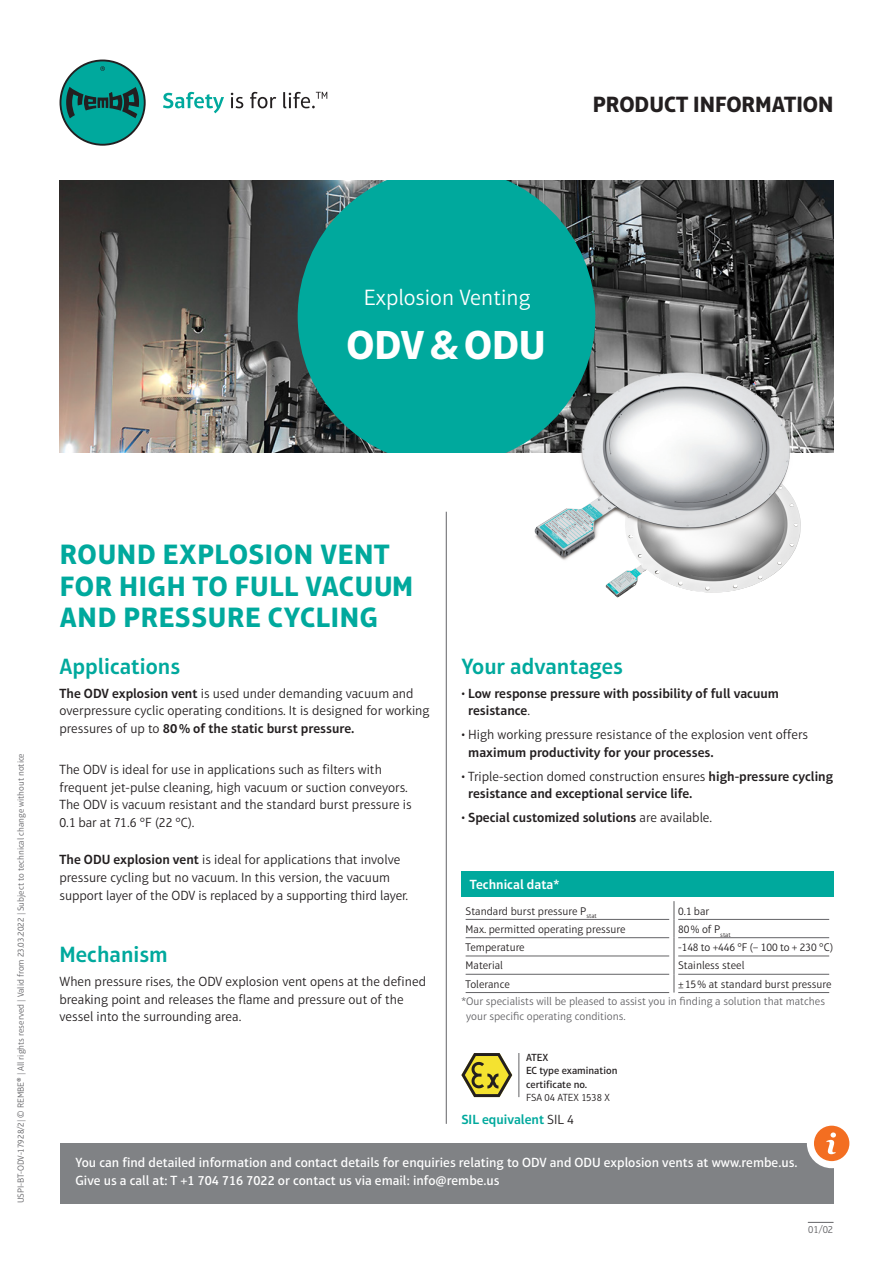
<style>
.page{position:relative;width:893px;height:1263px;background:#fff}
.page>*{position:absolute;margin:0;border:0;box-sizing:border-box;transform-origin:0 0}
.Einf__Abs{font:700 41.25px "Aptifer Sans LT Pro";color:#fff}
.Einf__Abs-2{font:700 28.5px/31.3px "Aptifer Sans LT Pro";letter-spacing:.025em;color:#00a99d}
.Einf__Abs-3{font:600 22.5px "Aptifer Sans LT Pro";color:#00a99d}
.t1{font:700 22.5px "Aptifer Sans LT Pro";color:#231f20}
.Einf__Abs-4{font:300 22.5px "Aptifer Sans LT Pro";color:#fff}
.Einf__Abs-5{font:300 13.5px/17.5px "Aptifer Sans LT Pro";color:#231f20}
.Einf__Abs-6{font:600 13.5px/17.5px "Aptifer Sans LT Pro";color:#231f20}
.Einf__Abs-7{font:500 13.5px/17.5px "Aptifer Sans LT Pro";color:#fff}
.Einf__Abs-8{font:600 13.5px "Aptifer Sans LT Pro";color:#00a99d}
.Einf__Abs-9{font:600 13.5px "Aptifer Sans LT Pro";color:#fff}
.t2{font:300 11.25px "Aptifer Sans LT Pro";color:#231f20}
.Einf__Abs-10{font:300 11.25px/14.7px "Aptifer Sans LT Pro";color:#636366}
.Einf__Abs-11{font:500 10.5px/13.5px "Aptifer Sans LT Pro";color:#231f20}
.Einf__Abs-12{font:300 10.5px "Aptifer Sans LT Pro";color:#231f20}
.Einf__Abs-13{font:300 10.5px "Aptifer Sans LT Pro";color:#636366}
.Einf__Abs-14{font:300 9px "Aptifer Sans LT Pro";color:#636366}
.s1{font-weight:700}
.s2{font-weight:600}
.s3{font-weight:300}
.s4{font-weight:300;color:#231f20}
</style>
<div class="page">
<img style="left:60px;top:180px;width:773px;height:272px">
<svg style="left:298px;top:180px;width:297px;height:272px;background:#099c92"></svg>
<div style="left:60px;top:1143px;width:773px;height:60px;background:#808285"></div>
<div style="left:807px;top:1118px;width:49px;height:50px;background:#fff;border-radius:50%"></div>
<svg style="left:814px;top:1126px;width:35px;height:35px"></svg>
<img style="left:605px;top:570px;width:174px;height:27px">
<img style="left:522px;top:359px;width:297px;height:211px">
<hr style="left:446px;top:512px;width:1px;height:612px;background:#636366">
<svg style="left:808px;top:1222px;width:25px;height:1px"></svg>
<hr style="left:519px;top:1053px;width:1px;height:44px;background:#636366">
<svg style="left:461px;top:1053px;width:51px;height:44px"></svg>
<div style="left:461px;top:871px;width:372px;height:26px;background:#00a99d"></div>
<svg style="left:673px;top:901px;width:1px;height:91px"></svg>
<hr style="left:466px;top:919px;width:203px;height:1px;background:#636366">
<hr style="left:678px;top:919px;width:151px;height:1px;background:#636366">
<hr style="left:466px;top:937px;width:203px;height:1px;background:#636366">
<hr style="left:678px;top:937px;width:151px;height:1px;background:#636366">
<hr style="left:466px;top:956px;width:203px;height:1px;background:#636366">
<hr style="left:678px;top:956px;width:151px;height:1px;background:#636366">
<hr style="left:466px;top:974px;width:203px;height:1px;background:#636366">
<hr style="left:678px;top:974px;width:151px;height:1px;background:#636366">
<hr style="left:466px;top:992px;width:203px;height:1px;background:#636366">
<hr style="left:678px;top:992px;width:151px;height:1px;background:#636366">
<svg style="left:163px;top:92px;width:61px;height:21px"></svg>
<svg style="left:231px;top:93px;width:12px;height:15px"></svg>
<svg style="left:250px;top:92px;width:26px;height:16px"></svg>
<svg style="left:283px;top:92px;width:44px;height:16px"></svg>
<svg style="left:60px;top:60px;width:86px;height:86px"></svg>
<p class="t1" style="left:593px;top:91px;width:242px">PRODUCT INFORMATION</p>
<p class="Einf__Abs-4" style="left:364px;top:285px;width:168px">Explosion Venting</p>
<p class="Einf__Abs" style="left:347px;top:320px;width:201px">ODV&amp;ODU</p>
<p class="Einf__Abs-14" style="left:16px;top:1203px;width:452px;rotate:-90deg">USPI-BT-ODV-17928/2| © REMBE<span class="s1">®</span> | All rights reserved | Valid from 23.03.2022 | Subject to technical change without notice</p>
<p class="Einf__Abs-2" style="left:60px;top:539px;width:355px">ROUND EXPLOSION VENT<br>FOR HIGH TO FULL VACUUM<br>AND PRESSURE CYCLING</p>
<p class="Einf__Abs-3" style="left:60px;top:653px;width:122px">Applications</p>
<p class="Einf__Abs-5" style="left:60px;top:684px;width:372px"><span class="s2">The ODV explosion vent</span> is used under demanding vacuum and overpressure cyclic operating conditions. It is designed for working pressures of up to <span class="s2">80% of the static burst pressure.</span></p>
<p class="Einf__Abs-5" style="left:60px;top:761px;width:354px">The ODV is ideal for use in applications such as filters with frequent jet-pulse cleaning, high vacuum or suction conveyors.<br>The ODV is vacuum resistant and the standard burst pressure is 0.1 bar at 71.6 °F (22 °C).</p>
<p class="Einf__Abs-5" style="left:60px;top:850px;width:350px;line-height:18px"><span class="s2">The ODU explosion vent</span> is ideal for applications that involve pressure cycling but no vacuum. In this version, the vacuum support layer of the ODV is replaced by a supporting third layer.</p>
<p class="Einf__Abs-3" style="left:60px;top:941px;width:110px">Mechanism</p>
<p class="Einf__Abs-5" style="left:60px;top:973px;width:368px">When pressure rises, the ODV explosion vent opens at the defined breaking point and releases the flame and pressure out of the vessel into the surrounding area.</p>
<p class="Einf__Abs-3" style="left:461px;top:653px;width:163px">Your advantages</p>
<p class="Einf__Abs-6" style="left:468px;top:684px;width:312px;text-indent:-7px"><span class="s3">•</span> Low response pressure with possibility of full vacuum resistance<span class="s3">.</span></p>
<p class="Einf__Abs-5" style="left:468px;top:726px;width:341px;text-indent:-7px">• High working pressure resistance of the explosion vent offers <span class="s2">maximum productivity for your processes.</span></p>
<p class="Einf__Abs-6" style="left:468px;top:767px;width:367px;text-indent:-7px"><span class="s3">• Triple-section domed construction ensures</span> high-pressure cycling resistance and exceptional service life.</p>
<p class="Einf__Abs-6" style="left:461px;top:809px;width:252px"><span class="s3">•</span> Special customized solutions <span class="s3">are available.</span></p>
<p class="Einf__Abs-9" style="left:470px;top:877px;width:91px">Technical data*</p>
<p class="t2" style="left:466px;top:904px;width:133px">Standard burst pressure P<sub>stat</sub></p>
<p class="t2" style="left:678px;top:904px;width:33px">0.1 bar</p>
<p class="t2" style="left:466px;top:923px;width:162px">Max. permitted operating pressure</p>
<p class="t2" style="left:678px;top:923px;width:54px">80% of P<sub>stat</sub></p>
<p class="t2" style="left:466px;top:941px;width:61px">Temperature</p>
<p class="t2" style="left:678px;top:941px;width:157px">-148 to +446 °F (− 100 to + 230 °C)</p>
<p class="t2" style="left:466px;top:959px;width:39px">Material</p>
<p class="t2" style="left:678px;top:959px;width:68px">Stainless steel</p>
<p class="t2" style="left:466px;top:977px;width:46px">Tolerance</p>
<p class="t2" style="left:678px;top:977px;width:155px">±15% at standard burst pressure</p>
<p class="Einf__Abs-10" style="left:466px;top:994px;width:360px;text-indent:-5px">*Our specialists will be pleased to assist you in finding a solution that matches your specific operating conditions.</p>
<p class="Einf__Abs-11" style="left:526px;top:1050px;width:93px">ATEX<br>EC type examination certificate no.</p>
<p class="Einf__Abs-12" style="left:526px;top:1092px;width:85px">FSA 04 ATEX 1538 X</p>
<p class="Einf__Abs-8" style="left:461px;top:1111px;width:114px">SIL equivalent <span class="s4">SIL 4</span></p>
<p class="Einf__Abs-7" style="left:75px;top:1154px;width:723px">You can find detailed information and contact details for enquiries relating to ODV and ODU explosion vents at www.rembe.us.<br>Give us a call at: T +1 704 716 7022 or contact us via email: info@rembe.us</p>
<p class="Einf__Abs-13" style="left:808px;top:1224px;width:27px">01/02</p>
</div>
